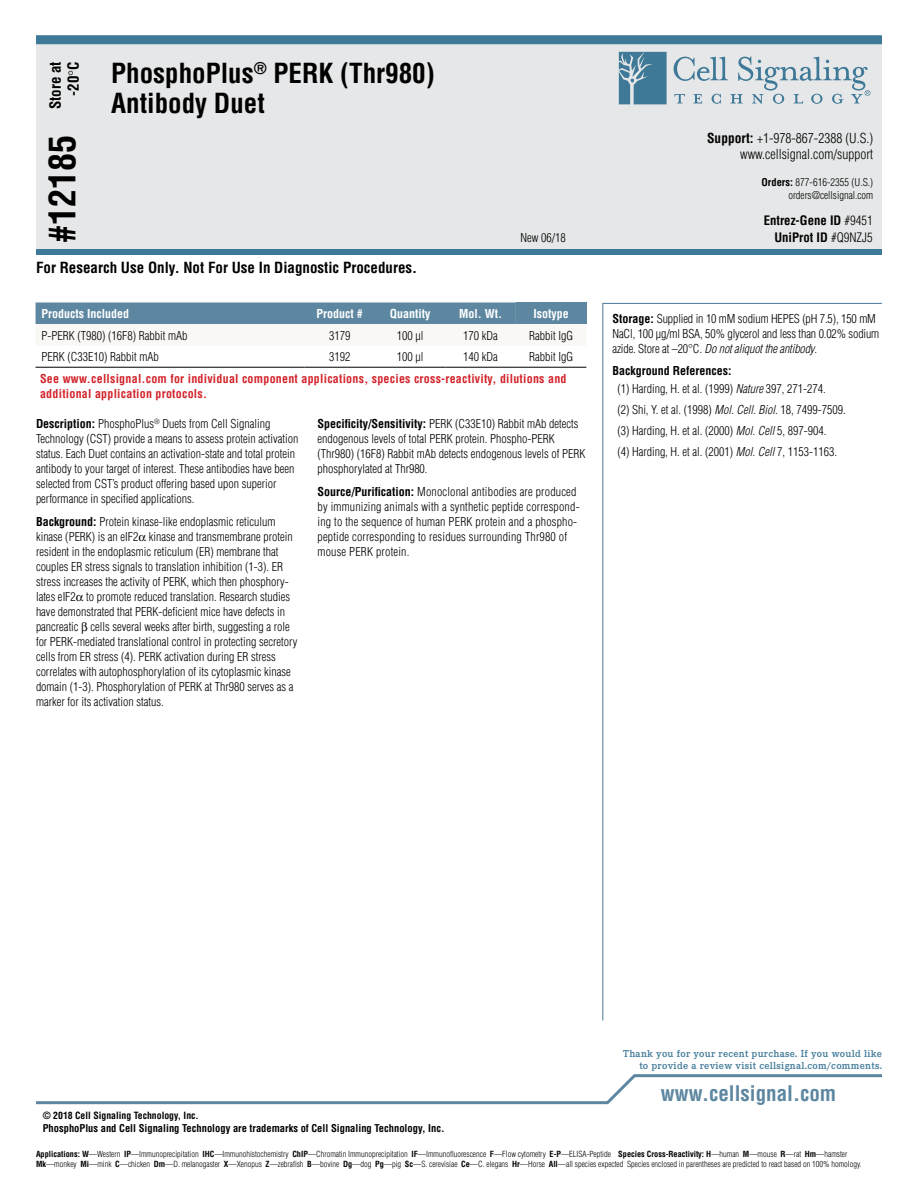
<style>
.page{position:relative;width:918px;height:1188px;background:#fff}
.page>*{position:absolute;margin:0;border:0;box-sizing:border-box;transform-origin:0 0}
.t1{font:700 condensed 36px "Helvetica";color:#000}
.t2{font:700 condensed 27px/30px "Helvetica";color:#000}
.t3{font:700 condensed 21px "Helvetica";color:#5d87a1}
.t4{font:700 condensed 15px/18px "Helvetica";color:#000;text-align:right}
.t5{font:300 condensed 13.5px/16.2px "Helvetica";color:#000;text-align:right}
.t6{font:700 condensed 12.75px "Helvetica";color:#000}
.t7{font:300 condensed 12px/15px "Helvetica";color:#000}
.t8{font:700 condensed 12px/15px "Helvetica";letter-spacing:.02em;color:#d2232a}
.t9{font:700 condensed 12px "Helvetica";color:#fff}
.t10{font:600 10.5px/12px "Corporate E Pro";letter-spacing:.025em;color:#3e7998;text-align:right}
.t11{font:700 condensed 10.5px "Helvetica";color:#000}
.t12{font:300 condensed 10.5px/12.6px "Helvetica";color:#000;text-align:right}
.t13{font:700 condensed 9.75px "Helvetica";color:#000}
.t14{font:300 condensed 8.25px/9.9px "Helvetica";color:#000}
.s1{font-weight:700}
.s2{font-weight:300}
.s3{font-style:italic}
</style>
<div class="page">
<div style="left:36px;top:43px;width:846px;height:210px;background:#e6e7e8"></div>
<div style="left:36px;top:249px;width:846px;height:6px;background:#3e7998"></div>
<div style="left:36px;top:35px;width:846px;height:9px;background:#3e7998"></div>
<svg style="left:619px;top:52px;width:48px;height:52px;background:#5688a3"></svg>
<svg style="left:674px;top:56px;width:196px;height:48px"></svg>
<svg style="left:36px;top:1074px;width:846px;height:31px"></svg>
<svg style="left:602px;top:302px;width:280px;height:719px"></svg>
<div style="left:36px;top:303px;width:550px;height:21px;background:#5d87a1"></div>
<hr style="left:36px;top:367px;width:269px;height:1px;background:#000">
<hr style="left:304px;top:367px;width:71px;height:1px;background:#000">
<hr style="left:375px;top:367px;width:70px;height:1px;background:#000">
<hr style="left:445px;top:367px;width:71px;height:1px;background:#000">
<hr style="left:516px;top:367px;width:70px;height:1px;background:#000">
<p class="t4" style="left:46px;top:109px;width:49px;rotate:-90deg">Store at -20 C</p>
<h1 class="t1" style="left:40px;top:243px;width:109px;rotate:-90deg">#12185</h1>
<h2 class="t2" style="left:111px;top:58px;width:325px">PhosphoPlus<sup>®</sup> PERK (Thr980)<br>Antibody Duet</h2>
<p class="t4" style="left:36px;top:258px;width:383px">For Research Use Only. Not For Use In Diagnostic Procedures.</p>
<p class="t5" style="left:707px;top:130px;width:168px"><span class="s1">Support:</span> +1-978-867-2388 (U.S.) www.cellsignal.com/support</p>
<p class="t12" style="left:762px;top:176px;width:113px"><span class="s1">Orders:</span> 877-616-2355 (U.S.) orders@cellsignal.com</p>
<p class="t6" style="left:764px;top:213px;width:111px">Entrez-Gene ID <span class="s2">#9451</span></p>
<p class="t7" style="left:520px;top:230px;width:47px">New 06/18</p>
<p class="t6" style="left:774px;top:229px;width:100px">UniProt ID <span class="s2">#Q9NZJ5</span></p>
<p class="t9" style="left:42px;top:306px;width:89px">Products Included</p>
<p class="t9" style="left:317px;top:306px;width:48px">Product #</p>
<p class="t9" style="left:390px;top:306px;width:42px">Quantity</p>
<p class="t9" style="left:459px;top:306px;width:44px">Mol. Wt.</p>
<p class="t9" style="left:533px;top:306px;width:37px">Isotype</p>
<p class="t7" style="left:42px;top:328px;width:147px">P-PERK (T980) (16F8) Rabbit mAb</p>
<p class="t7" style="left:329px;top:328px;width:23px">3179</p>
<p class="t7" style="left:397px;top:328px;width:28px">100 µl</p>
<p class="t7" style="left:463px;top:328px;width:36px">170 kDa</p>
<p class="t7" style="left:529px;top:328px;width:45px">Rabbit IgG</p>
<p class="t7" style="left:42px;top:349px;width:119px">PERK (C33E10) Rabbit mAb</p>
<p class="t7" style="left:329px;top:349px;width:23px">3192</p>
<p class="t7" style="left:397px;top:349px;width:28px">100 µl</p>
<p class="t7" style="left:463px;top:349px;width:36px">140 kDa</p>
<p class="t7" style="left:529px;top:349px;width:45px">Rabbit IgG</p>
<p class="t8" style="left:40px;top:371px;width:528px">See www.cellsignal.com for individual component applications, species cross-reactivity, dilutions and additional application protocols.</p>
<p class="t7" style="left:36px;top:416px;width:264px"><span class="s1">Description:</span> PhosphoPlus<sup>®</sup> Duets from Cell Signaling Technology (CST) provide a means to assess protein activation status. Each Duet contains an activation-state and total protein antibody to your target of interest. These antibodies have been selected from CST’s product offering based upon superior performance in specified applications.</p>
<p class="t7" style="left:36px;top:514px;width:263px"><span class="s1">Background:</span> Protein kinase-like endoplasmic reticulum kinase (PERK) is an eIF2 kinase and transmembrane protein resident in the endoplasmic reticulum (ER) membrane that couples ER stress signals to translation inhibition (1-3). ER stress increases the activity of PERK, which then phosphory&shy;lates eIF2 to promote reduced translation. Research studies have demonstrated that PERK-deficient mice have defects in pancreatic cells several weeks after birth, suggesting a role for PERK-mediated translational control in protecting secretory cells from ER stress (4). PERK activation during ER stress correlates with autophosphorylation of its cytoplasmic kinase domain (1-3). Phosphorylation of PERK at Thr980 serves as a marker for its activation status.</p>
<p class="t7" style="left:318px;top:416px;width:269px"><span class="s1">Specificity/Sensitivity:</span> PERK (C33E10) Rabbit mAb detects endogenous levels of total PERK protein. Phospho-PERK (Thr980) (16F8) Rabbit mAb detects endogenous levels of PERK phosphorylated at Thr980.</p>
<p class="t7" style="left:318px;top:484px;width:264px"><span class="s1">Source/Purification:</span> Monoclonal antibodies are produced by immunizing animals with a synthetic peptide correspond&shy;ing to the sequence of human PERK protein and a phospho&shy;peptide corresponding to residues surrounding Thr980 of mouse PERK protein.</p>
<p class="t7" style="left:613px;top:311px;width:268px"><span class="s1">Storage:</span> Supplied in 10 mM sodium HEPES (pH 7.5), 150 mM<br>NaCl, 100 µg/ml BSA, 50% glycerol and less than 0.02% sodium azide. Store at –20°C. <span class="s3">Do not aliquot the antibody</span>.</p>
<p class="t7" style="left:617px;top:362px;width:210px;line-height:18px;text-indent:-5px"><span class="s1">Background References:<br></span>(1) Harding, H. et al. (1999) <span class="s3">Nature</span> 397, 271-274.</p>
<p class="t7" style="left:617px;top:399px;width:230px;line-height:21px">(2) Shi, Y. et al. (1998) <span class="s3">Mol. Cell. Biol.</span> 18, 7499-7509. (3) Harding, H. et al. (2000) <span class="s3">Mol. Cell</span> 5, 897-904.<br>(4) Harding, H. et al. (2001) <span class="s3">Mol. Cell</span> 7, 1153-1163.</p>
<p class="t13" style="left:43px;top:1109px;width:158px">© 2018 Cell Signaling Technology, Inc.</p>
<p class="t11" style="left:43px;top:1122px;width:403px">PhosphoPlus and Cell Signaling Technology are trademarks of Cell Signaling Technology, Inc.</p>
<p class="t10" style="left:623px;top:1047px;width:260px">Thank you for your recent purchase. If you would like to provide a review visit cellsignal.com/comments.</p>
<h3 class="t3" style="left:661px;top:1080px;width:177px">www.cellsignal.com</h3>
<p class="t14" style="left:36px;top:1149px;width:827px"><span class="s1">Applications: W</span>—Western <span class="s1">IP</span>—Immunoprecipitation <span class="s1">IHC</span>—Immunohistochemistry <span class="s1">ChIP</span>—Chromatin Immunoprecipitation <span class="s1">IF</span>—Immunofluorescence <span class="s1">F</span>—Flow cytometry <span class="s1">E-P</span>—ELISA-Peptide <span class="s1">Species Cross-Reactivity: H</span>—human <span class="s1">M</span>—mouse <span class="s1">R</span>—rat <span class="s1">Hm</span>—hamster<br><span class="s1">Mk</span>—monkey <span class="s1">Mi</span>—mink <span class="s1">C</span>—chicken <span class="s1">Dm</span>—D. melanogaster <span class="s1">X</span>—Xenopus <span class="s1">Z</span>—zebrafish <span class="s1">B</span>—bovine <span class="s1">Dg</span>—dog <span class="s1">Pg</span>—pig <span class="s1">Sc</span>—S. cerevisiae <span class="s1">Ce</span>—C. elegans <span class="s1">Hr</span>—Horse <span class="s1">All</span>—all species expected Species enclosed in parentheses are predicted to react based on 100% homology.</p>
</div>
